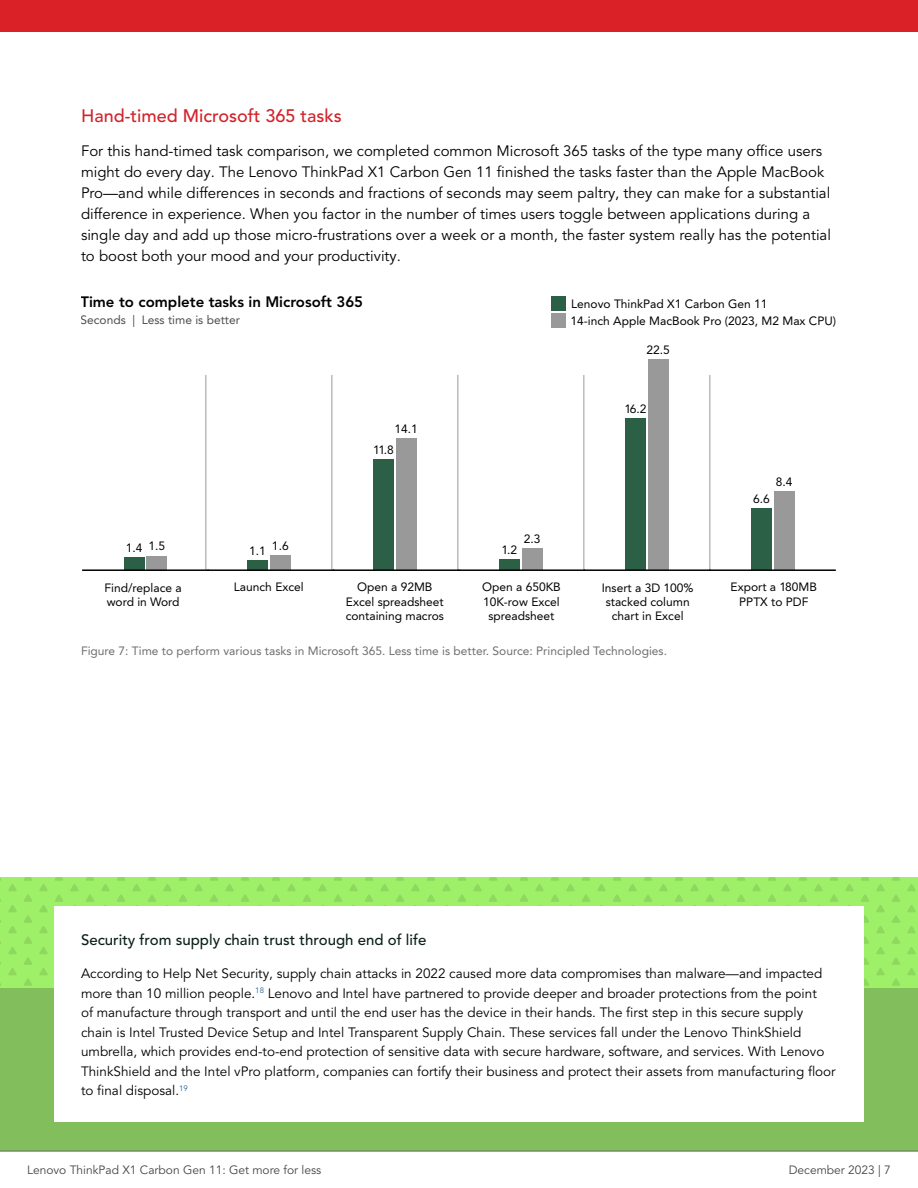
<style>
.page{position:relative;width:918px;height:1188px;background:#fff}
.page>*{position:absolute;margin:0;border:0;box-sizing:border-box;transform-origin:0 0}
.t1{font:500 18px "Avenir LT Pro";color:#d2232a}
.t2{font:15px/21px "Avenir LT Pro";color:#000}
.t3{font:500 15px "Avenir LT Pro";color:#0b211c}
.t4{font:800 15px "Avenir LT Pro";color:#000}
.t5{font:13.5px/19.5px "Avenir LT Pro";color:#000}
.t6{font:12px/14.4px "Avenir LT Pro";color:#000;text-align:center}
.t7{font:12px "Avenir LT Pro";color:#6d6e71}
.t8{font:12px "Avenir LT Pro";color:#464547}
.t9{font:12px "Avenir LT Pro";color:#4d4d4d}
</style>
<div class="page">
<div style="left:124px;top:557px;width:20px;height:13px;background:#2b6047"></div>
<div style="left:147px;top:556px;width:20px;height:14px;background:#999"></div>
<div style="left:247px;top:560px;width:21px;height:10px;background:#2b6047"></div>
<div style="left:270px;top:555px;width:21px;height:15px;background:#999"></div>
<div style="left:373px;top:460px;width:21px;height:110px;background:#2b6047"></div>
<div style="left:396px;top:438px;width:21px;height:132px;background:#999"></div>
<div style="left:499px;top:559px;width:21px;height:11px;background:#2b6047"></div>
<div style="left:522px;top:549px;width:21px;height:21px;background:#999"></div>
<div style="left:625px;top:418px;width:21px;height:152px;background:#2b6047"></div>
<div style="left:648px;top:359px;width:21px;height:211px;background:#999"></div>
<div style="left:751px;top:508px;width:21px;height:62px;background:#2b6047"></div>
<div style="left:774px;top:491px;width:21px;height:79px;background:#999"></div>
<hr style="left:709px;top:375px;width:1px;height:195px;background:#999">
<hr style="left:583px;top:375px;width:1px;height:195px;background:#999">
<hr style="left:457px;top:375px;width:1px;height:195px;background:#999">
<hr style="left:331px;top:375px;width:1px;height:195px;background:#999">
<hr style="left:205px;top:375px;width:1px;height:195px;background:#999">
<div style="left:551px;top:296px;width:15px;height:15px;background:#2b6047"></div>
<div style="left:551px;top:313px;width:15px;height:15px;background:#999"></div>
<hr style="left:709px;top:569px;width:127px;height:2px;background:#000">
<hr style="left:584px;top:569px;width:126px;height:2px;background:#000">
<hr style="left:458px;top:569px;width:127px;height:2px;background:#000">
<hr style="left:333px;top:569px;width:127px;height:2px;background:#000">
<hr style="left:208px;top:569px;width:126px;height:2px;background:#000">
<hr style="left:82px;top:569px;width:127px;height:2px;background:#000">
<div style="left:0;top:878px;width:918px;height:273px;background:#83be5d"></div>
<svg style="left:0;top:878px;width:918px;height:110px;background:#9ded6a"></svg>
<div style="left:54px;top:907px;width:810px;height:215px;background:#fff"></div>
<hr style="left:0;top:1151px;width:918px;height:1px;background:#616264">
<div style="left:0;top:0;width:918px;height:32px;background:#da2128"></div>
<h1 class="t1" style="left:81px;top:105px;width:262px">Hand-timed Microsoft 365 tasks</h1>
<p class="t2" style="left:81px;top:141px;width:752px">For this hand-timed task comparison, we completed common Microsoft 365 tasks of the type many office users might do every day. The Lenovo ThinkPad X1 Carbon Gen 11 finished the tasks faster than the Apple MacBook Pro—and while differences in seconds and fractions of seconds may seem paltry, they can make for a substantial difference in experience. When you factor in the number of times users toggle between applications during a single day and add up those micro-frustrations over a week or a month, the faster system really has the potential to boost both your mood and your productivity.</p>
<p class="t4" style="left:80px;top:293px;width:284px">Time to complete tasks in Microsoft 365</p>
<p class="t9" style="left:80px;top:313px;width:161px">Seconds | Less time is better</p>
<p class="t6" style="left:571px;top:294px;width:267px;line-height:17.9px;text-align:left">Lenovo ThinkPad X1 Carbon Gen 11<br>14-inch Apple MacBook Pro (2023, M2 Max CPU)</p>
<p class="t6" style="left:647px;top:343px;width:25px">22.5</p>
<p class="t6" style="left:126px;top:540px;width:41px">1.4 1.5</p>
<p class="t6" style="left:249px;top:541px;width:41px">1.1 1.6</p>
<p class="t6" style="left:395px;top:421px;width:25px">14.1</p>
<p class="t6" style="left:373px;top:443px;width:22px">11.8</p>
<p class="t6" style="left:524px;top:532px;width:18px">2.3</p>
<p class="t6" style="left:502px;top:542px;width:17px">1.2</p>
<p class="t6" style="left:624px;top:402px;width:24px">16.2</p>
<p class="t6" style="left:776px;top:475px;width:18px">8.4</p>
<p class="t6" style="left:753px;top:492px;width:18px">6.6</p>
<p class="t6" style="left:105px;top:580px;width:79px;text-align:left">Find/replace a word in Word</p>
<p class="t6" style="left:234px;top:580px;width:71px">Launch Excel</p>
<p class="t6" style="left:346px;top:580px;width:100px">Open a 92MB<br>Excel spreadsheet containing macros</p>
<p class="t6" style="left:482px;top:580px;width:80px">Open a 650KB<br>10K-row Excel spreadsheet</p>
<p class="t6" style="left:602px;top:580px;width:93px">Insert a 3D 100% stacked column chart in Excel</p>
<p class="t6" style="left:731px;top:580px;width:88px">Export a 180MB<br>PPTX to PDF</p>
<p class="t7" style="left:81px;top:643px;width:588px">Figure 7: Time to perform various tasks in Microsoft 365. Less time is better. Source: Principled Technologies.</p>
<p class="t3" style="left:81px;top:931px;width:347px">Security from supply chain trust through end of life</p>
<p class="t5" style="left:81px;top:964px;width:756px">According to Help Net Security, supply chain attacks in 2022 caused more data compromises than malware—and impacted more than 10 million people.<sup>18</sup> Lenovo and Intel have partnered to provide deeper and broader protections from the point<br>of manufacture through transport and until the end user has the device in their hands. The first step in this secure supply chain is Intel Trusted Device Setup and Intel Transparent Supply Chain. These services fall under the Lenovo ThinkShield umbrella, which provides end-to-end protection of sensitive data with secure hardware, software, and services. With Lenovo ThinkShield and the Intel vPro platform, companies can fortify their business and protect their assets from manufacturing floor to final disposal.<sup>19</sup></p>
<p class="t8" style="left:27px;top:1163px;width:296px">Lenovo ThinkPad X1 Carbon Gen 11: Get more for less</p>
<p class="t8" style="left:789px;top:1163px;width:104px">December 2023 | 7</p>
</div>
